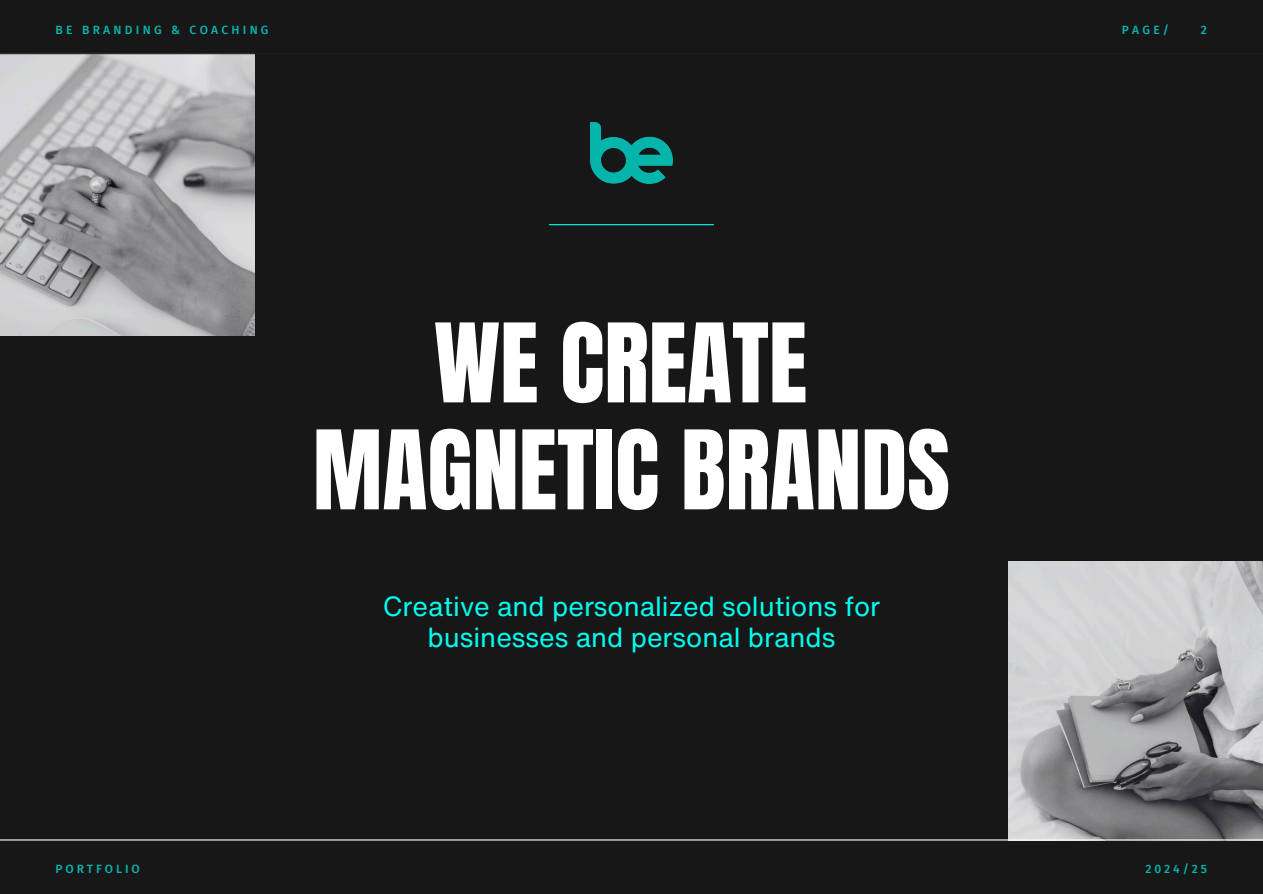
<style>
.page{position:relative;width:1263px;height:894px;background:#fff}
.page>*{position:absolute;margin:0;border:0;box-sizing:border-box;transform-origin:0 0}
.t1{font:93px/106.8px "Anton";color:#fff;text-align:center}
.t2{font:27px/30.3px "Helvetica Now Text";color:#00fdf0;text-align:center}
.t3{font:500 12px "Fira Sans";letter-spacing:.27em;color:#06b6ad}
.t4{font:500 12px "Fira Sans";letter-spacing:.24em;color:#06b6ad}
</style>
<div class="page">
<div style="left:0;top:0;width:1263px;height:893px;background:#171717"></div>
<img style="left:1008px;top:561px;width:255px;height:278px">
<img style="left:0;top:54px;width:255px;height:281px">
<hr style="left:0;top:839px;width:1263px;height:1px;background:#fff">
<hr style="left:0;top:53px;width:1263px;height:1px;background:#1c1c1c">
<hr style="left:549px;top:224px;width:165px;height:1px;background:#00fdf0">
<img style="left:590px;top:123px;width:82px;height:60px">
<h1 class="t3" style="left:56px;top:23px;width:214px">BE BRANDING &amp; COACHING</h1>
<p class="t3" style="left:1122px;top:23px;width:49px">PAGE/</p>
<h2 class="t3" style="left:1201px;top:23px;width:8px">2</h2>
<p class="t1" style="left:313px;top:311px;width:638px">WE CREATE<br>MAGNETIC BRANDS</p>
<p class="t2" style="left:383px;top:590px;width:499px">Creative and personalized solutions for businesses and personal brands</p>
<p class="t4" style="left:56px;top:861px;width:86px">PORTFOLIO</p>
<p class="t3" style="left:1145px;top:861px;width:63px">2024/25</p>
</div>
